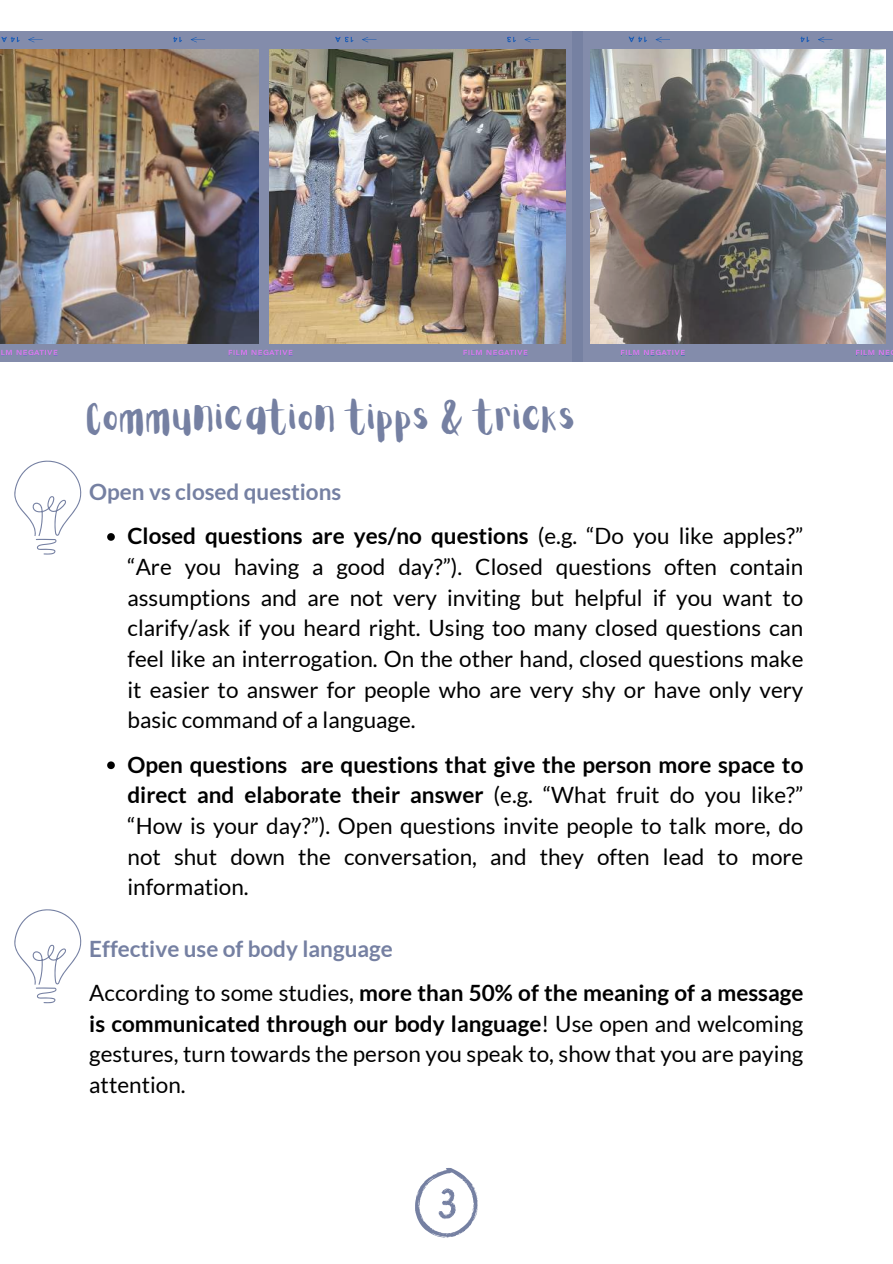
<style>
.page{position:relative;width:893px;height:1264px;background:#fff}
.page>*{position:absolute;margin:0;border:0;box-sizing:border-box;transform-origin:0 0}
.t1{font:34.8px "Aloja Extended";color:#7580a2}
.t2{font:22.5px/30.6px "Lato";color:#000;text-align:justify}
.t3{font:700 22.5px/44.2px "Lato";color:#000}
.t4{font:700 22.5px "Lato";color:#7580a2}
.s1{font-weight:700}
.s2{color:#7580a2}
.s3{font-weight:400}
</style>
<div class="page">
<svg style="left:14px;top:460px;width:68px;height:94px"></svg>
<svg style="left:14px;top:909px;width:68px;height:94px"></svg>
<div style="left:0;top:31px;width:572px;height:330px;background:#838cab"></div>
<img style="left:0;top:49px;width:258px;height:294px">
<img style="left:269px;top:49px;width:296px;height:294px">
<svg style="left:0;top:350px;width:527px;height:5px;background:#8e89b4"></svg>
<svg style="left:572px;top:31px;width:320px;height:330px;background:#808aa8"></svg>
<img style="left:590px;top:49px;width:295px;height:294px">
<svg style="left:620px;top:350px;width:272px;height:5px"></svg>
<svg style="left:107px;top:533px;width:8px;height:8px"></svg>
<svg style="left:107px;top:761px;width:8px;height:8px"></svg>
<svg style="left:415px;top:1168px;width:63px;height:70px"></svg>
<h1 class="t1" style="left:87px;top:401px;width:492px">Communication tipps &amp; tricks</h1>
<p class="t4" style="left:89px;top:477px;width:253px">Open vs closed questions</p>
<p class="t2" style="left:127px;top:520px;width:677px"><span class="s1">Closed questions are yes/no questions</span> (e.g. “Do you like apples?” “Are you having a good day?”). Closed questions often contain assumptions and are not very inviting but helpful if you want to clarify/ask if you heard right. Using too many closed questions can feel like an interrogation. On the other hand, closed questions make it easier to answer for people who are very shy or have only very basic command of a language.</p>
<p class="t2" style="left:127px;top:748px;width:677px"><span class="s1">Open questions are questions that give the person more space to direct and elaborate their answer</span> (e.g. “What fruit do you like?” “How is your day?”). Open questions invite people to talk more, do not shut down the conversation, and they often lead to more information.</p>
<p class="t3" style="left:89px;top:925px;width:715px"><span class="s2">Effective use of body language<br></span><span class="s3">According to some studies,</span> more than 50% of the meaning of a message</p>
<p class="t2" style="left:89px;top:1007px;width:715px"><span class="s1">is communicated through our body language</span>! Use open and welcoming gestures, turn towards the person you speak to, show that you are paying attention.</p>
</div>
